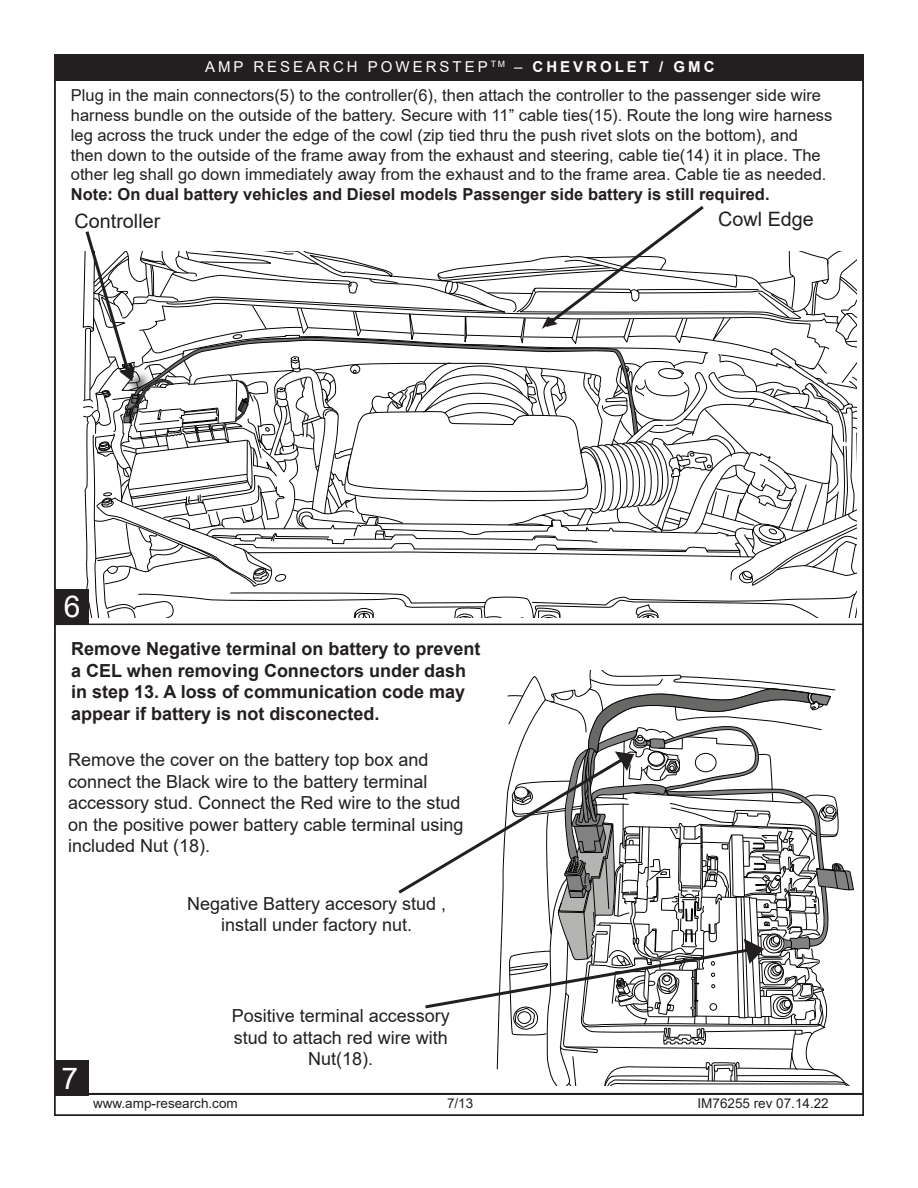
<style>
.page{position:relative;width:918px;height:1188px;background:#fff}
.page>*{position:absolute;margin:0;border:0;box-sizing:border-box;transform-origin:0 0}
.t1{font:30px "Arial";color:#fff}
.t2{font:19.8px "Arial";color:#231f20}
.t3{font:18px/21.6px "Arial";color:#231f20;text-align:center}
.t4{font:700 18px/21.6px "Arial";color:#231f20}
.t5{font:16.5px/19.8px "Arial";color:#231f20}
.t6{font:700 16.5px "Arial";color:#231f20}
.t7{font:15px "Arial";letter-spacing:.2em;color:#fff}
.t8{font:13.5px "Arial";color:#231f20}
.s1{font-weight:700}
</style>
<div class="page">
<div style="left:54px;top:55px;width:809px;height:26px;background:#231f20"></div>
<div style="left:54px;top:1094px;width:810px;height:22px;border:2px solid #231f20"></div>
<div style="left:54px;top:1060px;width:34px;height:36px;background:#231f20"></div>
<hr style="left:54px;top:624px;width:810px;height:1px;background:#231f20">
<div style="left:55px;top:589px;width:34px;height:36px;background:#231f20"></div>
<svg style="left:398px;top:670px;width:456px;height:416px"></svg>
<svg style="left:82px;top:206px;width:775px;height:412px"></svg>
<p class="t7" style="left:205px;top:56px;width:511px">AMP RESEARCH POWERSTEP <sup>TM</sup> – <span class="s1">CHEVROLET / GMC</span></p>
<p class="t5" style="left:71px;top:85px;width:763px">Plug in the main connectors(5) to the controller(6), then attach the controller to the passenger side wire harness bundle on the outside of the battery. Secure with 11” cable ties(15). Route the long wire harness leg across the truck under the edge of the cowl (zip tied thru the push rivet slots on the bottom), and then down to the outside of the frame away from the exhaust and steering, cable tie(14) it in place. The other leg shall go down immediately away from the exhaust and to the frame area. Cable tie as needed.</p>
<p class="t6" style="left:71px;top:183px;width:700px">Note: On dual battery vehicles and Diesel models Passenger side battery is still required.</p>
<p class="t2" style="left:75px;top:207px;width:87px">Controller</p>
<p class="t2" style="left:718px;top:206px;width:97px">Cowl Edge</p>
<h1 class="t1" style="left:64px;top:586px;width:18px">6</h1>
<p class="t4" style="left:71px;top:638px;width:411px">Remove Negative terminal on battery to prevent a CEL when removing Connectors under dash in step 13. A loss of communication code may appear if battery is not disconected.</p>
<p class="t3" style="left:68px;top:749px;width:397px;text-align:left">Remove the cover on the battery top box and connect the Black wire to the battery terminal accessory stud. Connect the Red wire to the stud on the positive power battery cable terminal using included Nut (18).</p>
<p class="t3" style="left:187px;top:893px;width:261px">Negative Battery accesory stud , install under factory nut.</p>
<h1 class="t1" style="left:62px;top:1058px;width:18px">7</h1>
<p class="t3" style="left:232px;top:1005px;width:220px">Positive terminal accessory stud to attach red wire with<br>Nut(18).</p>
<p class="t8" style="left:93px;top:1094px;width:146px">www.amp-research.com</p>
<p class="t8" style="left:447px;top:1094px;width:28px">7/13</p>
<p class="t8" style="left:698px;top:1094px;width:133px">IM76255 rev 07.14.22</p>
</div>
